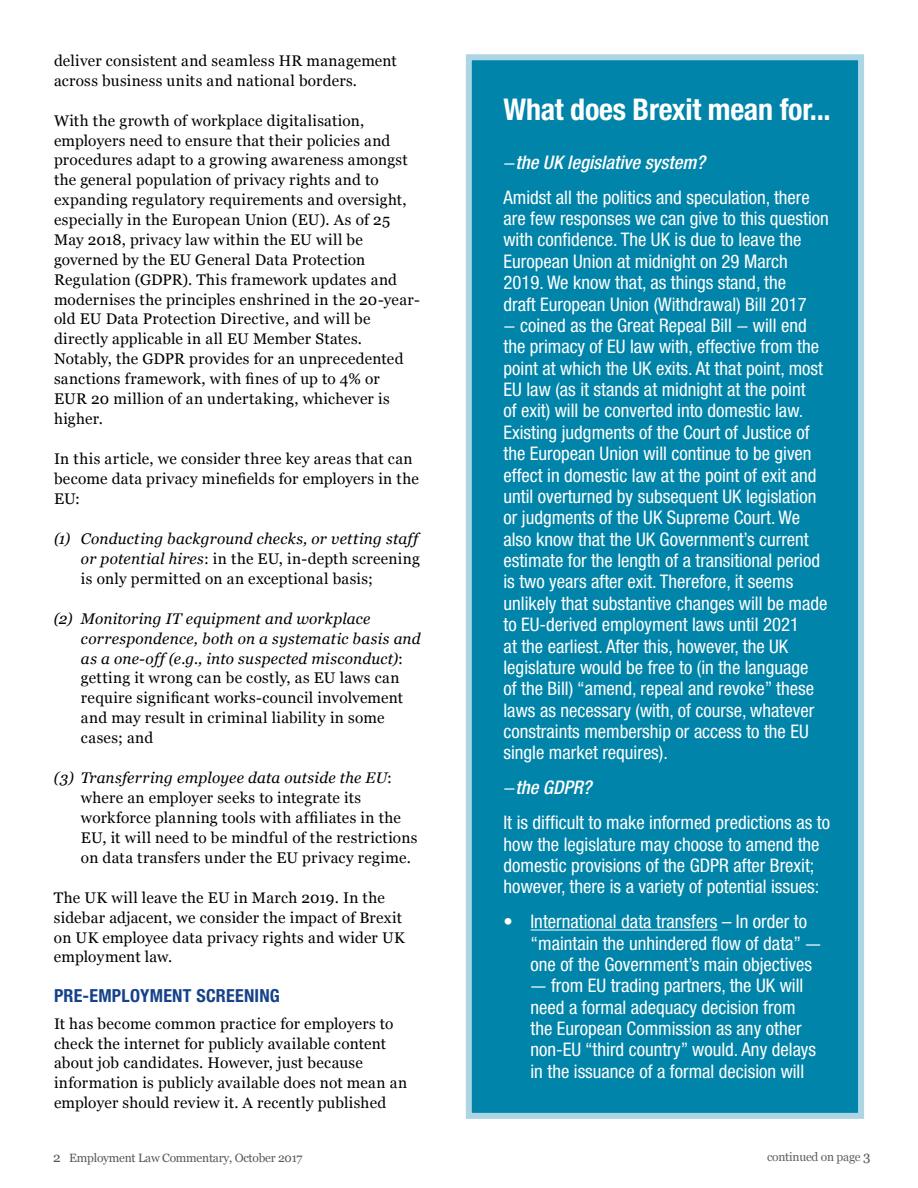
<style>
.page{position:relative;width:918px;height:1188px;background:#fff}
.page>*{position:absolute;margin:0;border:0;box-sizing:border-box;transform-origin:0 0}
.t1{font:700 condensed 30px "Helvetica Neue LT Std";letter-spacing:-.01em;color:#fff}
.t2{font:condensed 18.75px/21.3px "Helvetica Neue LT Std";color:#fff}
.t3{font:700 condensed 18px "Helvetica Neue LT Std";letter-spacing:.015em;color:#15428a}
.t4{font:15.3px/20px "Georgia";letter-spacing:.02em;color:#000}
.t5{font:12px "Georgia";letter-spacing:-.02em;color:#58595b}
.t6{font:12px "Georgia";letter-spacing:-.02em;color:#5f6062}
.s1{font-style:italic}
.s2{font-size:13.5px}
.s3{font-family:"Georgia";font-stretch:normal}
.s4{font-weight:500;font-style:italic}
.s5{font-size:13.5px;color:#58595b}
</style>
<div class="page">
<div style="left:466px;top:54px;width:398px;height:1065px;background:#0084a9;border:6px solid #add5e3"></div>
<hr style="left:531px;top:930px;width:187px;height:1px;background:#fff">
<p class="t4" style="left:54px;top:51px;width:344px">deliver consistent and seamless HR management across business units and national borders.</p>
<p class="t4" style="left:54px;top:111px;width:368px">With the growth of workplace digitalisation, employers need to ensure that their policies and procedures adapt to a growing awareness amongst the general population of privacy rights and to expanding regulatory requirements and oversight, especially in the European Union (EU). As of 25<br>May 2018, privacy law within the EU will be governed by the EU General Data Protection Regulation (GDPR). This framework updates and modernises the principles enshrined in the 20-year&shy;old EU Data Protection Directive, and will be directly applicable in all EU Member States.<br>Notably, the GDPR provides for an unprecedented sanctions framework, with fines of up to 4% or<br>EUR 20 million of an undertaking, whichever is higher.</p>
<p class="t4" style="left:54px;top:449px;width:366px">In this article, we consider three key areas that can become data privacy minefields for employers in the<br>EU:</p>
<p class="t4" style="left:81px;top:529px;width:340px;text-align:justify;text-indent:-27px"><span class="s1">(1) Conducting background checks, or vetting staff or potential hires</span>: in the EU, in-depth screening is only permitted on an exceptional basis;</p>
<p class="t4" style="left:81px;top:609px;width:341px;text-indent:-27px"><span class="s1">(2) Monitoring IT equipment and workplace correspondence, both on a systematic basis and as a one-off (e.g., into suspected misconduct)</span>: getting it wrong can be costly, as EU laws can require significant works-council involvement and may result in criminal liability in some cases; and</p>
<p class="t4" style="left:81px;top:768px;width:338px;text-indent:-27px"><span class="s1">(3) Transferring employee data outside the EU</span>: where an employer seeks to integrate its workforce planning tools with affiliates in the EU, it will need to be mindful of the restrictions on data transfers under the EU privacy regime.</p>
<p class="t4" style="left:54px;top:888px;width:352px">The UK will leave the EU in March 2019. In the sidebar adjacent, we consider the impact of Brexit on UK employee data privacy rights and wider UK employment law.</p>
<p class="t3" style="left:54px;top:985px;width:227px">PRE-EMPLOYMENT SCREENING</p>
<p class="t4" style="left:54px;top:1014px;width:355px">It has become common practice for employers to check the internet for publicly available content about job candidates. However, just because information is publicly available does not mean an employer should review it. A recently published</p>
<p class="t5" style="left:53px;top:1151px;width:251px"><span class="s2">2</span> Employment Law Commentary, October 2017</p>
<h1 class="t1" style="left:504px;top:92px;width:329px">What does Brexit mean for...</h1>
<p class="t2" style="left:504px;top:145px;width:308px;line-height:34.8px"><span class="s3">–</span><span class="s4">the UK legislative system?<br></span>Amidst all the politics and speculation, there</p>
<p class="t2" style="left:504px;top:208px;width:327px">are few responses we can give to this question with confidence. The UK is due to leave the European Union at midnight on 29 March 2019. We know that, as things stand, the<br>draft European Union (Withdrawal) Bill 2017</p>
<p class="t2" style="left:504px;top:314px;width:325px"><span class="s3">–</span> coined as the Great Repeal Bill <span class="s3">–</span> will end the primacy of EU law with, effective from the point at which the UK exits. At that point, most EU law (as it stands at midnight at the point<br>of exit) will be converted into domestic law.<br>Existing judgments of the Court of Justice of the European Union will continue to be given effect in domestic law at the point of exit and until overturned by subsequent UK legislation or judgments of the UK Supreme Court. We also know that the UK Government’s current estimate for the length of a transitional period is two years after exit. Therefore, it seems unlikely that substantive changes will be made to EU-derived employment laws until 2021<br>at the earliest. After this, however, the UK legislature would be free to (in the language<br>of the Bill) “amend, repeal and revoke” these laws as necessary (with, of course, whatever constraints membership or access to the EU single market requires).</p>
<p class="t2" style="left:504px;top:770px;width:328px;line-height:34.8px"><span class="s3">–</span><span class="s4">the GDPR?<br></span>It is difficult to make informed predictions as to</p>
<p class="t2" style="left:504px;top:833px;width:318px">how the legislature may choose to amend the domestic provisions of the GDPR after Brexit; however, there is a variety of potential issues:</p>
<p class="t2" style="left:531px;top:911px;width:292px;text-indent:-27px">• International data transfers – In order to “maintain the unhindered flow of data” <span class="s3">— </span>one of the Government’s main objectives</p>
<p class="t2" style="left:531px;top:975px;width:287px"><span class="s3">—</span> from EU trading partners, the UK will need a formal adequacy decision from the European Commission as any other non-EU “third country” would. Any delays in the issuance of a formal decision will</p>
<p class="t6" style="left:767px;top:1150px;width:105px">continued on page <span class="s5">3</span></p>
</div>
